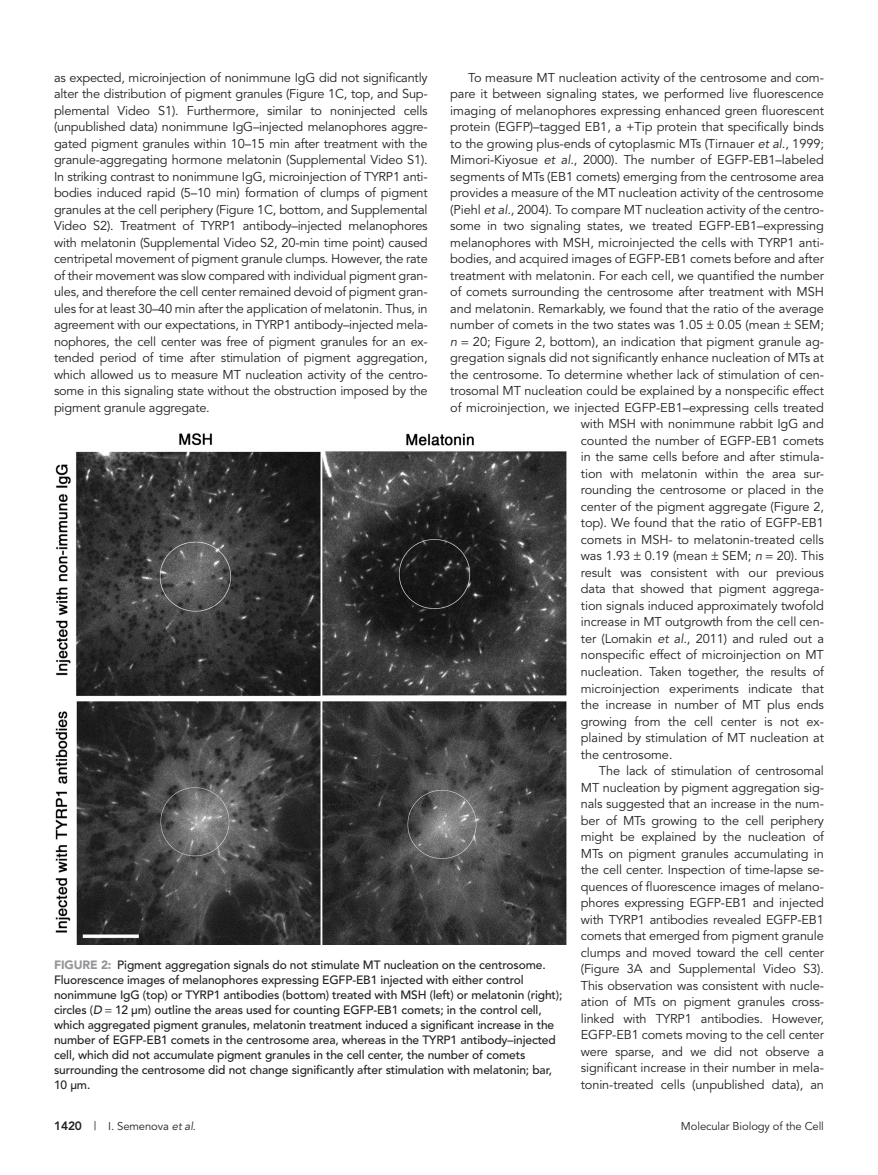
<style>
.page{position:relative;width:878px;height:1175px;background:#fff}
.page>*{position:absolute;margin:0;border:0;box-sizing:border-box;transform-origin:0 0}
.Para{font:12.75px/16.5px "Avenir";letter-spacing:-.005em;color:#231f20;text-align:justify}
.FigCaption{font:500 12px/15px "Avenir";letter-spacing:-.01em;color:#231f20}
.ParaFL{font:11.25px "Avenir";letter-spacing:-.01em;color:#231f20}
.s1{font-style:italic}
.s2{font-weight:900;color:#939598}
.s3{font-weight:800;font-size:12px}
.s4{font-size:12px}
</style>
<div class="page">
<img style="left:55px;top:433px;width:512px;height:511px">
<p class="Para" style="left:54px;top:69px;width:375px">as expected, microinjection of nonimmune IgG did not significantly alter the distribution of pigment granules (Figure 1C, top, and Sup&shy;plemental Video S1). Furthermore, similar to noninjected cells (unpublished data) nonimmune IgG–injected melanophores aggre&shy;gated pigment granules within 10–15 min after treatment with the granule-aggregating hormone melatonin (Supplemental Video S1).<br>In striking contrast to nonimmune IgG, microinjection of TYRP1 anti&shy;bodies induced rapid (5–10 min) formation of clumps of pigment granules at the cell periphery (Figure 1C, bottom, and Supplemental Video S2). Treatment of TYRP1 antibody–injected melanophores with melatonin (Supplemental Video S2, 20-min time point) caused centripetal movement of pigment granule clumps. However, the rate of their movement was slow compared with individual pigment gran&shy;ules, and therefore the cell center remained devoid of pigment gran&shy;ules for at least 30–40 min after the application of melatonin. Thus, in agreement with our expectations, in TYRP1 antibody–injected mela&shy;nophores, the cell center was free of pigment granules for an ex&shy;tended period of time after stimulation of pigment aggregation, which allowed us to measure MT nucleation activity of the centro&shy;some in this signaling state without the obstruction imposed by the pigment granule aggregate.</p>
<p class="Para" style="left:468px;top:69px;width:357px">To measure MT nucleation activity of the centrosome and com-</p>
<p class="Para" style="left:450px;top:86px;width:375px">pare it between signaling states, we performed live fluorescence</p>
<p class="Para" style="left:450px;top:102px;width:375px">imaging of melanophores expressing enhanced green fluorescent</p>
<p class="Para" style="left:450px;top:119px;width:375px">protein (EGFP)–tagged EB1, a +Tip protein that specifically binds</p>
<p class="Para" style="left:450px;top:135px;width:375px">to the growing plus-ends of cytoplasmic MTs (Tirnauer <span class="s1">et al.</span>, 1999;</p>
<p class="Para" style="left:450px;top:152px;width:375px">Mimori-Kiyosue <span class="s1">et al.</span>, 2000). The number of EGFP-EB1–labeled</p>
<p class="Para" style="left:450px;top:168px;width:375px">segments of MTs (EB1 comets) emerging from the centrosome area</p>
<p class="Para" style="left:450px;top:185px;width:375px">provides a measure of the MT nucleation activity of the centrosome</p>
<p class="Para" style="left:450px;top:201px;width:375px">(Piehl <span class="s1">et al.</span>, 2004). To compare MT nucleation activity of the centro-</p>
<p class="Para" style="left:450px;top:218px;width:375px">some in two signaling states, we treated EGFP-EB1–expressing</p>
<p class="Para" style="left:450px;top:234px;width:375px">melanophores with MSH, microinjected the cells with TYRP1 anti-</p>
<p class="Para" style="left:450px;top:251px;width:375px">bodies, and acquired images of EGFP-EB1 comets before and after</p>
<p class="Para" style="left:450px;top:267px;width:375px">treatment with melatonin. For each cell, we quantified the number</p>
<p class="Para" style="left:450px;top:284px;width:375px">of comets surrounding the centrosome after treatment with MSH</p>
<p class="Para" style="left:450px;top:300px;width:375px">and melatonin. Remarkably, we found that the ratio of the average</p>
<p class="Para" style="left:450px;top:317px;width:375px">number of comets in the two states was 1.05 0.05 (mean SEM;</p>
<p class="Para" style="left:450px;top:333px;width:375px"><span class="s1">n</span> 20; Figure 2, bottom), an indication that pigment granule ag-</p>
<p class="Para" style="left:450px;top:350px;width:375px">gregation signals did not significantly enhance nucleation of MTs at</p>
<p class="Para" style="left:450px;top:366px;width:375px">the centrosome. To determine whether lack of stimulation of cen-</p>
<p class="Para" style="left:450px;top:383px;width:375px">trosomal MT nucleation could be explained by a nonspecific effect</p>
<p class="Para" style="left:450px;top:399px;width:375px">of microinjection, we injected EGFP-EB1–expressing cells treated</p>
<p class="Para" style="left:580px;top:416px;width:245px">with MSH with nonimmune rabbit IgG and</p>
<p class="Para" style="left:580px;top:432px;width:245px">counted the number of EGFP-EB1 comets</p>
<p class="Para" style="left:580px;top:449px;width:245px">in the same cells before and after stimula-</p>
<p class="Para" style="left:580px;top:465px;width:245px">tion with melatonin within the area sur-</p>
<p class="Para" style="left:580px;top:482px;width:244px">rounding the centrosome or placed in the</p>
<p class="Para" style="left:580px;top:498px;width:245px">center of the pigment aggregate (Figure 2,</p>
<p class="Para" style="left:580px;top:515px;width:244px">top). We found that the ratio of EGFP-EB1</p>
<p class="Para" style="left:580px;top:531px;width:245px">comets in MSH- to melatonin-treated cells</p>
<p class="Para" style="left:580px;top:548px;width:245px">was 1.93 0.19 (mean SEM; <span class="s1">n</span> 20). This</p>
<p class="Para" style="left:580px;top:564px;width:245px">result was consistent with our previous</p>
<p class="Para" style="left:580px;top:581px;width:245px">data that showed that pigment aggrega-</p>
<p class="Para" style="left:580px;top:597px;width:245px">tion signals induced approximately twofold</p>
<p class="Para" style="left:580px;top:614px;width:245px">increase in MT outgrowth from the cell cen-</p>
<p class="Para" style="left:580px;top:630px;width:245px">ter (Lomakin <span class="s1">et al.</span>, 2011) and ruled out a</p>
<p class="Para" style="left:580px;top:647px;width:244px">nonspecific effect of microinjection on MT</p>
<p class="Para" style="left:580px;top:663px;width:245px">nucleation. Taken together, the results of</p>
<p class="Para" style="left:580px;top:680px;width:245px">microinjection experiments indicate that</p>
<p class="Para" style="left:580px;top:696px;width:244px">the increase in number of MT plus ends</p>
<p class="Para" style="left:580px;top:713px;width:245px">growing from the cell center is not ex-</p>
<p class="Para" style="left:580px;top:729px;width:245px">plained by stimulation of MT nucleation at</p>
<p class="Para" style="left:580px;top:746px;width:93px">the centrosome.</p>
<p class="Para" style="left:580px;top:762px;width:245px;text-indent:18px">The lack of stimulation of centrosomal MT nucleation by pigment aggregation sig&shy;nals suggested that an increase in the num&shy;ber of MTs growing to the cell periphery might be explained by the nucleation of MTs on pigment granules accumulating in the cell center. Inspection of time-lapse se&shy;quences of fluorescence images of melano&shy;phores expressing EGFP-EB1 and injected with TYRP1 antibodies revealed EGFP-EB1 comets that emerged from pigment granule clumps and moved toward the cell center (Figure 3A and Supplemental Video S3).<br>This observation was consistent with nucle&shy;ation of MTs on pigment granules cross&shy;linked with TYRP1 antibodies. However, EGFP-EB1 comets moving to the cell center were sparse, and we did not observe a significant increase in their number in mela&shy;tonin-treated cells (unpublished data), an</p>
<p class="FigCaption" style="left:54px;top:957px;width:510px"><span class="s2">FIGURE 2:</span> Pigment aggregation signals do not stimulate MT nucleation on the centrosome.<br>Fluorescence images of melanophores expressing EGFP-EB1 injected with either control nonimmune IgG (top) or TYRP1 antibodies (bottom) treated with MSH (left) or melatonin (right); circles (<span class="s1">D</span> 12 μm) outline the areas used for counting EGFP-EB1 comets; in the control cell, which aggregated pigment granules, melatonin treatment induced a significant increase in the number of EGFP-EB1 comets in the centrosome area, whereas in the TYRP1 antibody–injected cell, which did not accumulate pigment granules in the cell center, the number of comets surrounding the centrosome did not change significantly after stimulation with melatonin; bar, 10 μm.</p>
<p class="ParaFL" style="left:54px;top:1119px;width:144px"><span class="s3">1420</span> <span class="s4">|</span> I. Semenova <span class="s1">et al</span>.</p>
<p class="ParaFL" style="left:681px;top:1119px;width:144px">Molecular Biology of the Cell</p>
</div>
